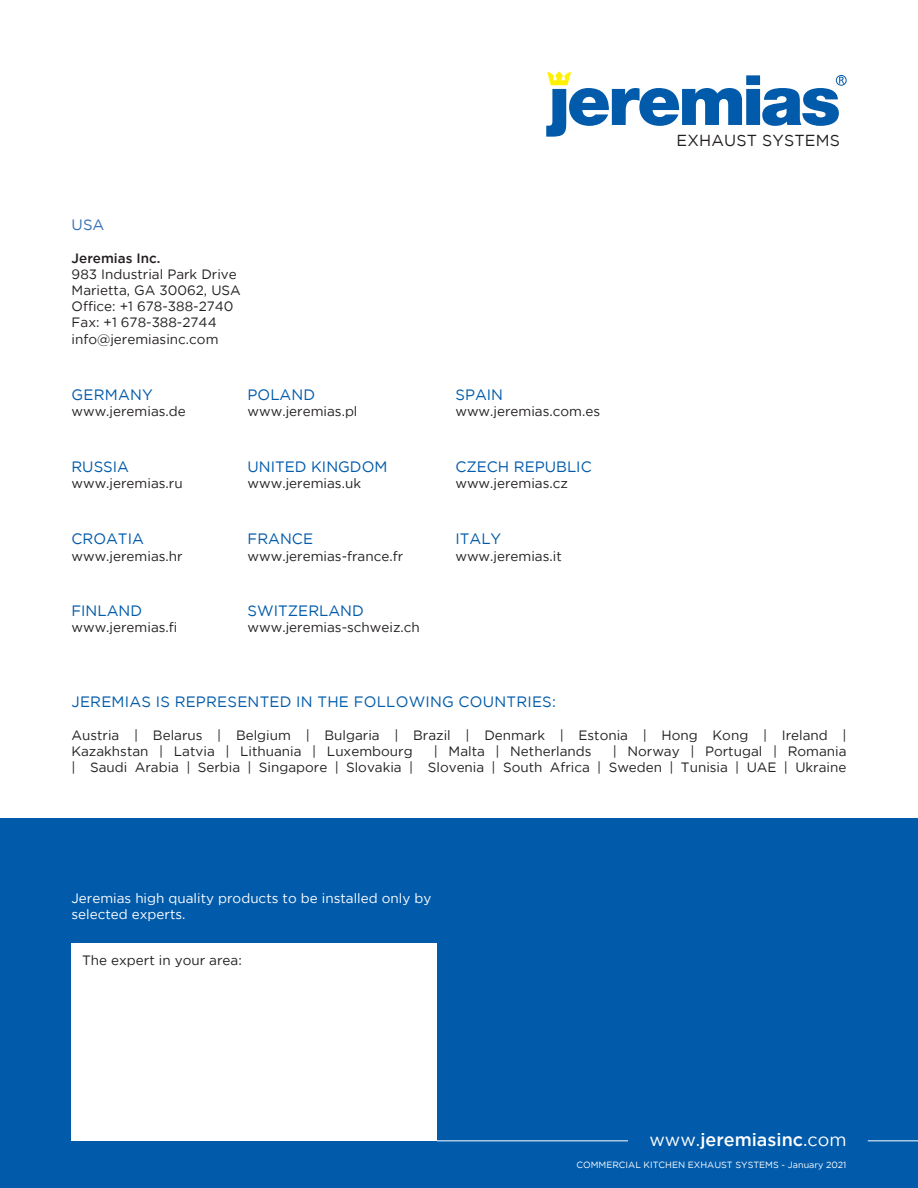
<style>
.page{position:relative;width:918px;height:1188px;background:#fff}
.page>*{position:absolute;margin:0;border:0;box-sizing:border-box;transform-origin:0 0}
.t1{font:500 18px "Gotham";color:#fff}
.t2{font:15.9px "Gotham";letter-spacing:.01em;color:#231f20}
.t3{font:15px "Gotham";color:#015aaa}
.t4{font:15px "Gotham";color:#326fb7}
.t5{font:13.5px/16.2px "Gotham";color:#231f20}
.t6{font:13.5px/16.2px "Gotham";color:#fff}
.t7{font:500 13.5px "Gotham";color:#231f20}
.t8{font:9px "Gotham";color:#fff}
.s1{font-weight:400}
</style>
<div class="page">
<svg style="left:546px;top:71px;width:298px;height:66px"></svg>
<div style="left:836px;top:75px;width:11px;height:11px;border:1px solid #015aaa;border-radius:50%"></div>
<div style="left:0;top:818px;width:918px;height:370px;background:#015aaa"></div>
<div style="left:71px;top:943px;width:366px;height:198px;background:#fff"></div>
<hr style="left:437px;top:1140px;width:191px;height:1px;background:#fff">
<hr style="left:868px;top:1140px;width:50px;height:1px;background:#fff">
<p class="t4" style="left:72px;top:215px;width:34px">USA</p>
<p class="t7" style="left:72px;top:249px;width:90px">Jeremias Inc.</p>
<p class="t5" style="left:72px;top:266px;width:171px">983 Industrial Park Drive<br>Marietta, GA 30062, USA<br>Office: +1 678-388-2740<br>Fax: +1 678-388-2744 info@jeremiasinc.com</p>
<p class="t3" style="left:72px;top:385px;width:83px">GERMANY</p>
<p class="t5" style="left:71px;top:403px;width:116px">www.jeremias.de</p>
<p class="t3" style="left:248px;top:385px;width:69px">POLAND</p>
<p class="t5" style="left:248px;top:403px;width:111px">www.jeremias.pl</p>
<p class="t3" style="left:71px;top:457px;width:59px">RUSSIA</p>
<p class="t5" style="left:71px;top:475px;width:113px">www.jeremias.ru</p>
<p class="t3" style="left:248px;top:457px;width:141px">UNITED KINGDOM</p>
<p class="t5" style="left:248px;top:475px;width:115px">www.jeremias.uk</p>
<p class="t3" style="left:71px;top:529px;width:74px">CROATIA</p>
<p class="t5" style="left:71px;top:547px;width:113px">www.jeremias.hr</p>
<p class="t3" style="left:248px;top:529px;width:67px">FRANCE</p>
<p class="t5" style="left:248px;top:547px;width:157px">www.jeremias-france.fr</p>
<p class="t3" style="left:71px;top:601px;width:72px">FINLAND</p>
<p class="t5" style="left:71px;top:619px;width:107px">www.jeremias.fi</p>
<p class="t3" style="left:248px;top:601px;width:118px">SWITZERLAND</p>
<p class="t5" style="left:248px;top:619px;width:174px">www.jeremias-schweiz.ch</p>
<p class="t3" style="left:455px;top:385px;width:49px">SPAIN</p>
<p class="t5" style="left:455px;top:403px;width:146px">www.jeremias.com.es</p>
<p class="t3" style="left:455px;top:457px;width:138px">CZECH REPUBLIC</p>
<p class="t5" style="left:455px;top:475px;width:114px">www.jeremias.cz</p>
<p class="t3" style="left:455px;top:529px;width:47px">ITALY</p>
<p class="t5" style="left:455px;top:547px;width:108px">www.jeremias.it</p>
<p class="t2" style="left:677px;top:130px;width:165px">EXHAUST SYSTEMS</p>
<p class="t3" style="left:72px;top:692px;width:486px">JEREMIAS IS REPRESENTED IN THE FOLLOWING COUNTRIES:</p>
<p class="t5" style="left:71px;top:726px;width:777px">Austria | Belarus | Belgium | Bulgaria | Brazil | Denmark | Estonia | Hong Kong | Ireland |<br>Kazakhstan | Latvia | Lithuania | Luxembourg</p>
<p class="t5" style="left:71px;top:743px;width:777px;text-align:right">| Norway | Portugal | Romania<br>| Saudi Arabia | Serbia | Singapore | Slovakia | Slovenia | South Africa | Sweden | Tunisia | UAE | Ukraine</p>
<p class="t5" style="left:434px;top:743px;width:159px">| Malta | Netherlands</p>
<p class="t6" style="left:71px;top:890px;width:361px">Jeremias high quality products to be installed only by selected experts.</p>
<p class="t5" style="left:82px;top:952px;width:161px">The expert in your area:</p>
<h1 class="t1" style="left:649px;top:1128px;width:199px"><span class="s1">www.</span>jeremiasinc<span class="s1">.com</span></h1>
<p class="t8" style="left:577px;top:1159px;width:272px">COMMERCIAL KITCHEN EXHAUST SYSTEMS - January 2021</p>
</div>
